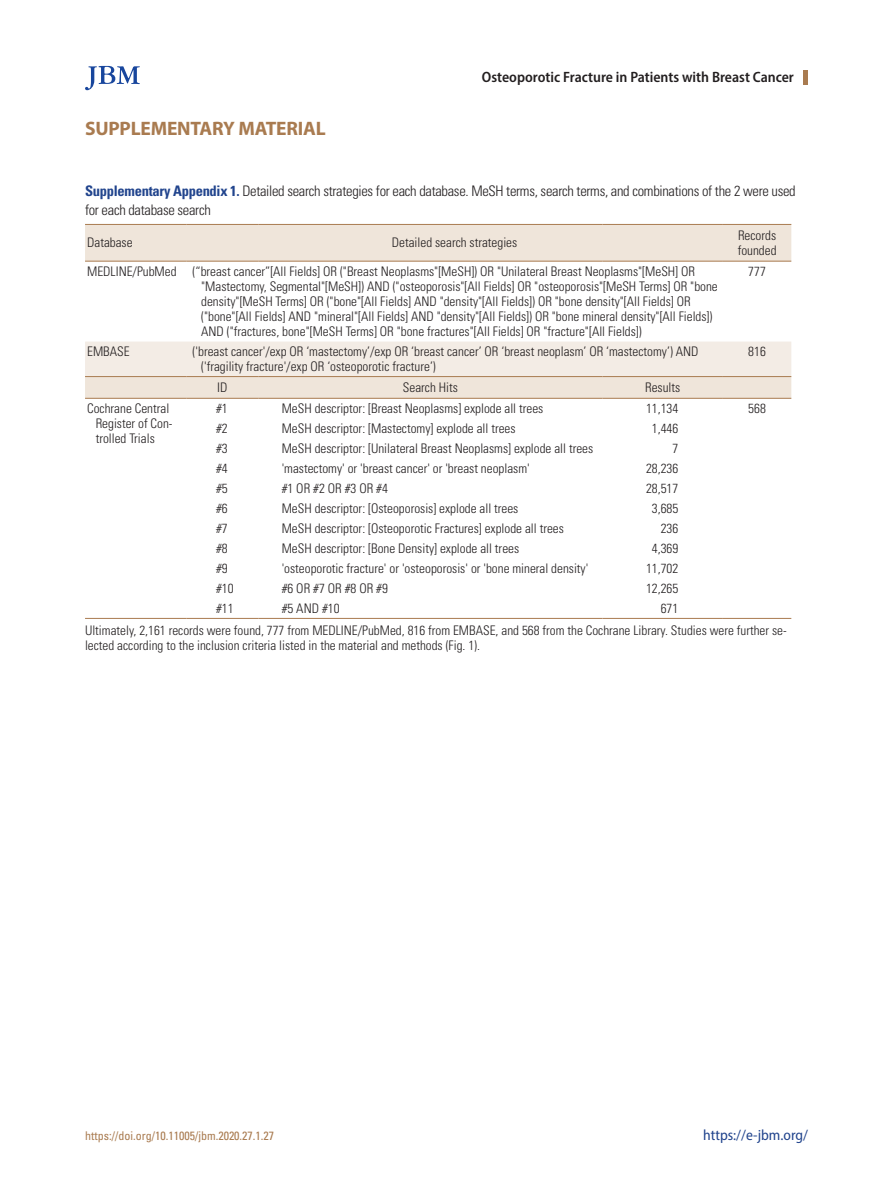
<style>
.page{position:relative;width:893px;height:1191px;background:#fff}
.page>*{position:absolute;margin:0;border:0;box-sizing:border-box;transform-origin:0 0}
.jbm_대제목{font:700 19.5px "Myriad Pro";letter-spacing:-.01em;color:#a97b50}
.jbm_하시라-제목{font:600 semi-condensed 15px "Myriad Pro";color:#231f20}
.t1{font:semi-condensed 15px "Myriad Pro";color:#21448d}
.jbm_표그림캡션{font:300 condensed 14.55px/18.8px "Univers LT Std";letter-spacing:-.02em;color:#231f20}
.jbm_표본문{font:300 condensed 13.2px/15px "Univers LT Std";color:#231f20}
.t2{font:condensed 12px "Univers LT Std";color:#a97b50}
.s1{font-weight:700;color:#21448d}
</style>
<div class="page">
<hr style="left:804px;top:70px;width:4px;height:15px;background:#a97b50">
<svg style="left:85px;top:66px;width:55px;height:24px"></svg>
<svg style="left:85px;top:225px;width:706px;height:173px"></svg>
<div style="left:85px;top:341px;width:706px;height:35px;background:#f3ece5"></div>
<hr style="left:85px;top:224px;width:101px;height:1px;background:#a97b50">
<hr style="left:186px;top:224px;width:72px;height:1px;background:#a97b50">
<hr style="left:258px;top:224px;width:345px;height:1px;background:#a97b50">
<hr style="left:603px;top:224px;width:120px;height:1px;background:#a97b50">
<hr style="left:723px;top:224px;width:68px;height:1px;background:#a97b50">
<hr style="left:85px;top:261px;width:101px;height:1px;background:#a97b50">
<hr style="left:186px;top:261px;width:72px;height:1px;background:#a97b50">
<hr style="left:258px;top:261px;width:345px;height:1px;background:#a97b50">
<hr style="left:603px;top:261px;width:120px;height:1px;background:#a97b50">
<hr style="left:723px;top:261px;width:68px;height:1px;background:#a97b50">
<hr style="left:85px;top:618px;width:101px;height:1px;background:#a97b50">
<hr style="left:186px;top:618px;width:72px;height:1px;background:#a97b50">
<hr style="left:258px;top:618px;width:345px;height:1px;background:#a97b50">
<hr style="left:723px;top:618px;width:68px;height:1px;background:#a97b50">
<hr style="left:186px;top:398px;width:72px;height:1px;background:#a97b50">
<hr style="left:258px;top:398px;width:345px;height:1px;background:#a97b50">
<hr style="left:723px;top:398px;width:68px;height:1px;background:#a97b50">
<hr style="left:603px;top:398px;width:120px;height:1px;background:#a97b50">
<hr style="left:603px;top:618px;width:120px;height:1px;background:#a97b50">
<hr style="left:85px;top:398px;width:101px;height:1px;background:#a97b50">
<hr style="left:85px;top:376px;width:101px;height:1px;background:#a97b50">
<hr style="left:186px;top:376px;width:72px;height:1px;background:#a97b50">
<hr style="left:258px;top:376px;width:345px;height:1px;background:#a97b50">
<hr style="left:603px;top:376px;width:120px;height:1px;background:#a97b50">
<hr style="left:723px;top:376px;width:68px;height:1px;background:#a97b50">
<p class="jbm_대제목" style="left:85px;top:116px;width:242px">SUPPLEMENTARY MATERIAL</p>
<p class="jbm_하시라-제목" style="left:482px;top:68px;width:313px">Osteoporotic Fracture in Patients with Breast Cancer</p>
<p class="jbm_표그림캡션" style="left:85px;top:182px;width:712px"><span class="s1">Supplementary Appendix 1.</span> Detailed search strategies for each database. MeSH terms, search terms, and combinations of the 2 were used for each database search</p>
<p class="jbm_표본문" style="left:87px;top:235px;width:47px">Database</p>
<p class="jbm_표본문" style="left:392px;top:235px;width:127px">Detailed search strategies</p>
<p class="jbm_표본문" style="left:738px;top:227px;width:40px">Records founded</p>
<p class="jbm_표본문" style="left:87px;top:264px;width:91px">MEDLINE/PubMed</p>
<p class="jbm_표본문" style="left:201px;top:264px;width:518px;text-indent:-9px">(“breast cancer”[All Fields] OR ("Breast Neoplasms"[MeSH]) OR "Unilateral Breast Neoplasms"[MeSH] OR "Mastectomy, Segmental"[MeSH]) AND ("osteoporosis"[All Fields] OR "osteoporosis"[MeSH Terms] OR "bone density"[MeSH Terms] OR ("bone"[All Fields] AND "density"[All Fields]) OR "bone density"[All Fields] OR ("bone"[All Fields] AND "mineral"[All Fields] AND "density"[All Fields]) OR "bone mineral density"[All Fields])<br>AND ("fractures, bone"[MeSH Terms] OR "bone fractures"[All Fields] OR "fracture"[All Fields])</p>
<p class="jbm_표본문" style="left:748px;top:264px;width:19px">777</p>
<p class="jbm_표본문" style="left:87px;top:344px;width:44px">EMBASE</p>
<p class="jbm_표본문" style="left:201px;top:344px;width:499px;text-indent:-9px">('breast cancer'/exp OR ‘mastectomy’/exp OR ‘breast cancer’ OR ‘breast neoplasm’ OR ‘mastectomy’) AND ('fragility fracture'/exp OR ‘osteoporotic fracture’)</p>
<p class="jbm_표본문" style="left:748px;top:344px;width:19px">816</p>
<p class="jbm_표본문" style="left:217px;top:380px;width:12px">ID</p>
<p class="jbm_표본문" style="left:403px;top:380px;width:56px">Search Hits</p>
<p class="jbm_표본문" style="left:645px;top:380px;width:37px">Results</p>
<p class="jbm_표본문" style="left:96px;top:400px;width:78px;text-indent:-9px">Cochrane Central<br>Register of Con&shy;trolled Trials</p>
<p class="jbm_표본문" style="left:216px;top:400px;width:13px">#1</p>
<p class="jbm_표본문" style="left:282px;top:400px;width:263px">MeSH descriptor: [Breast Neoplasms] explode all trees</p>
<p class="jbm_표본문" style="left:646px;top:400px;width:34px">11,134</p>
<p class="jbm_표본문" style="left:748px;top:400px;width:19px">568</p>
<p class="jbm_표본문" style="left:216px;top:420px;width:13px">#2</p>
<p class="jbm_표본문" style="left:282px;top:420px;width:235px">MeSH descriptor: [Mastectomy] explode all trees</p>
<p class="jbm_표본문" style="left:652px;top:420px;width:28px">1,446</p>
<p class="jbm_표본문" style="left:216px;top:440px;width:13px">#3</p>
<p class="jbm_표본문" style="left:282px;top:440px;width:313px">MeSH descriptor: [Unilateral Breast Neoplasms] explode all trees</p>
<p class="jbm_표본문" style="left:672px;top:440px;width:7px">7</p>
<p class="jbm_표본문" style="left:216px;top:460px;width:13px">#4</p>
<p class="jbm_표본문" style="left:282px;top:460px;width:250px">'mastectomy' or 'breast cancer' or 'breast neoplasm'</p>
<p class="jbm_표본문" style="left:646px;top:460px;width:34px">28,236</p>
<p class="jbm_표본문" style="left:216px;top:480px;width:13px">#5</p>
<p class="jbm_표본문" style="left:282px;top:480px;width:108px">#1 OR #2 OR #3 OR #4</p>
<p class="jbm_표본문" style="left:646px;top:480px;width:34px">28,517</p>
<p class="jbm_표본문" style="left:216px;top:500px;width:13px">#6</p>
<p class="jbm_표본문" style="left:282px;top:500px;width:238px">MeSH descriptor: [Osteoporosis] explode all trees</p>
<p class="jbm_표본문" style="left:652px;top:500px;width:28px">3,685</p>
<p class="jbm_표본문" style="left:216px;top:520px;width:13px">#7</p>
<p class="jbm_표본문" style="left:282px;top:520px;width:284px">MeSH descriptor: [Osteoporotic Fractures] explode all trees</p>
<p class="jbm_표본문" style="left:661px;top:520px;width:19px">236</p>
<p class="jbm_표본문" style="left:216px;top:540px;width:13px">#8</p>
<p class="jbm_표본문" style="left:282px;top:540px;width:239px">MeSH descriptor: [Bone Density] explode all trees</p>
<p class="jbm_표본문" style="left:652px;top:540px;width:28px">4,369</p>
<p class="jbm_표본문" style="left:216px;top:560px;width:13px">#9</p>
<p class="jbm_표본문" style="left:282px;top:560px;width:308px">'osteoporotic fracture' or 'osteoporosis' or 'bone mineral density'</p>
<p class="jbm_표본문" style="left:646px;top:560px;width:34px">11,702</p>
<p class="jbm_표본문" style="left:216px;top:580px;width:19px">#10</p>
<p class="jbm_표본문" style="left:282px;top:580px;width:108px">#6 OR #7 OR #8 OR #9</p>
<p class="jbm_표본문" style="left:646px;top:580px;width:34px">12,265</p>
<p class="jbm_표본문" style="left:216px;top:600px;width:19px">#11</p>
<p class="jbm_표본문" style="left:282px;top:600px;width:59px">#5 AND #10</p>
<p class="jbm_표본문" style="left:661px;top:600px;width:19px">671</p>
<p class="jbm_표본문" style="left:85px;top:623px;width:703px">Ultimately, 2,161 records were found, 777 from MEDLINE/PubMed, 816 from EMBASE, and 568 from the Cochrane Library. Studies were further se&shy;lected according to the inclusion criteria listed in the material and methods (Fig. 1).</p>
<p class="t2" style="left:85px;top:1127px;width:191px">https://doi.org/10.11005/jbm.2020.27.1.27</p>
<p class="t1" style="left:703px;top:1125px;width:106px">https://e-jbm.org/</p>
</div>
